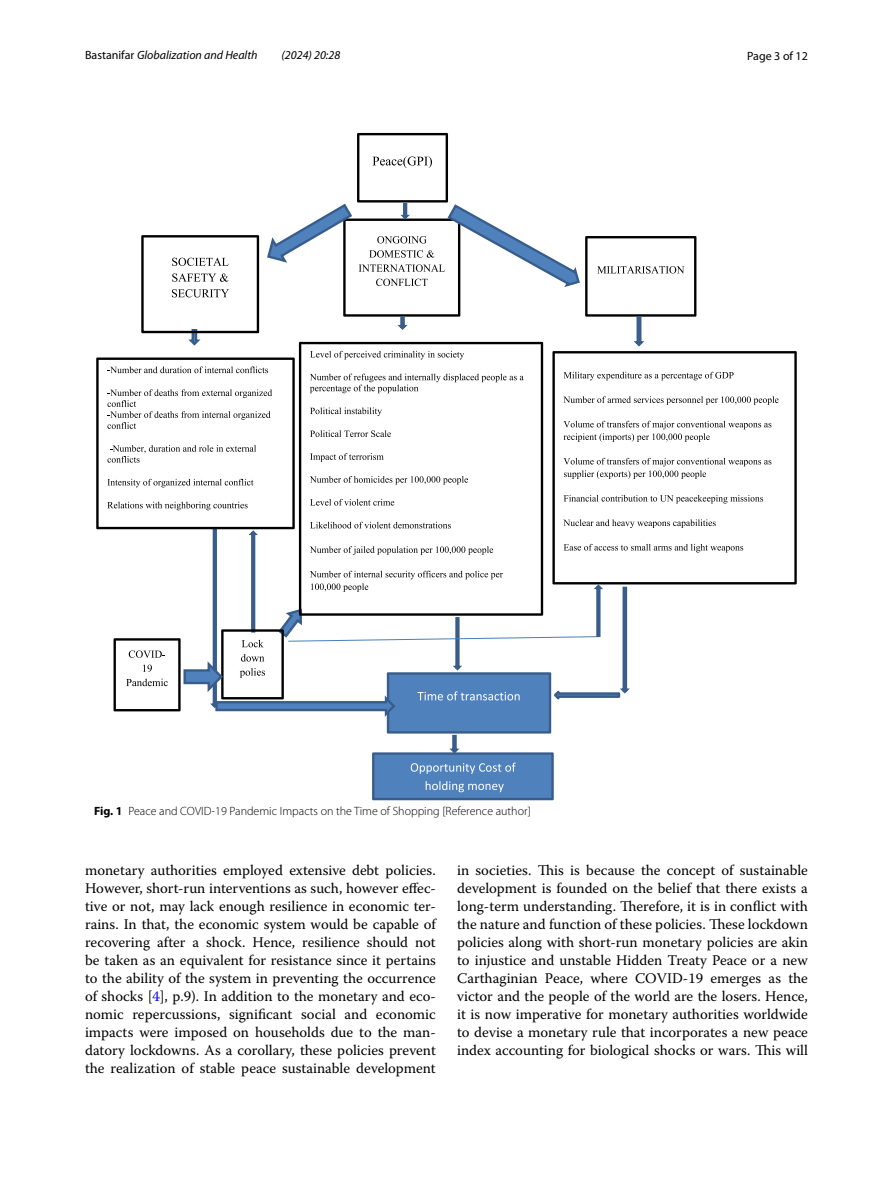
<style>
.page{position:relative;width:893px;height:1187px;background:#fff}
.page>*{position:absolute;margin:0;border:0;box-sizing:border-box;transform-origin:0 0}
.t1{font:14.7px/18px "Warnock Pro";color:#000;text-align:justify}
.t2{font:300 12px "Myriad Pro";color:#000}
.t3{font:italic 12px "Myriad Pro";color:#000}
.t4{font:12px "Myriad Pro";color:#000}
.s1{font-style:normal}
.s2{font-weight:700}
.s3{color:#00f}
</style>
<div class="page">
<svg style="left:779px;top:351px;width:18px;height:233px"></svg>
<svg style="left:96px;top:133px;width:683px;height:667px"></svg>
<p class="t3" style="left:85px;top:48px;width:174px"><span class="s1">Bastanifar</span> Globalization and Health</p>
<p class="t3" style="left:282px;top:48px;width:60px">(2024) 20:28</p>
<p class="t4" style="left:747px;top:48px;width:62px">Page 3 of 12</p>
<p class="t2" style="left:94px;top:804px;width:438px"><span class="s2">Fig. 1</span> Peace and COVID-19 Pandemic Impacts on the Time of Shopping [Reference author]</p>
<p class="t1" style="left:85px;top:861px;width:352px">monetary authorities employed extensive debt policies.<br>However, short-run interventions as such, however effec&shy;tive or not, may lack enough resilience in economic ter&shy;rains. In that, the economic system would be capable of recovering after a shock. Hence, resilience should not be taken as an equivalent for resistance since it pertains to the ability of the system in preventing the occurrence of shocks [<span class="s3">4</span>], p.9). In addition to the monetary and eco&shy;nomic repercussions, significant social and economic impacts were imposed on households due to the man&shy;datory lockdowns. As a corollary, these policies prevent the realization of stable peace sustainable development</p>
<p class="t1" style="left:457px;top:861px;width:352px">in societies. This is because the concept of sustainable development is founded on the belief that there exists a long-term understanding. Therefore, it is in conflict with the nature and function of these policies. These lockdown policies along with short-run monetary policies are akin to injustice and unstable Hidden Treaty Peace or a new Carthaginian Peace, where COVID-19 emerges as the victor and the people of the world are the losers. Hence, it is now imperative for monetary authorities worldwide to devise a monetary rule that incorporates a new peace index accounting for biological shocks or wars. This will</p>
</div>
